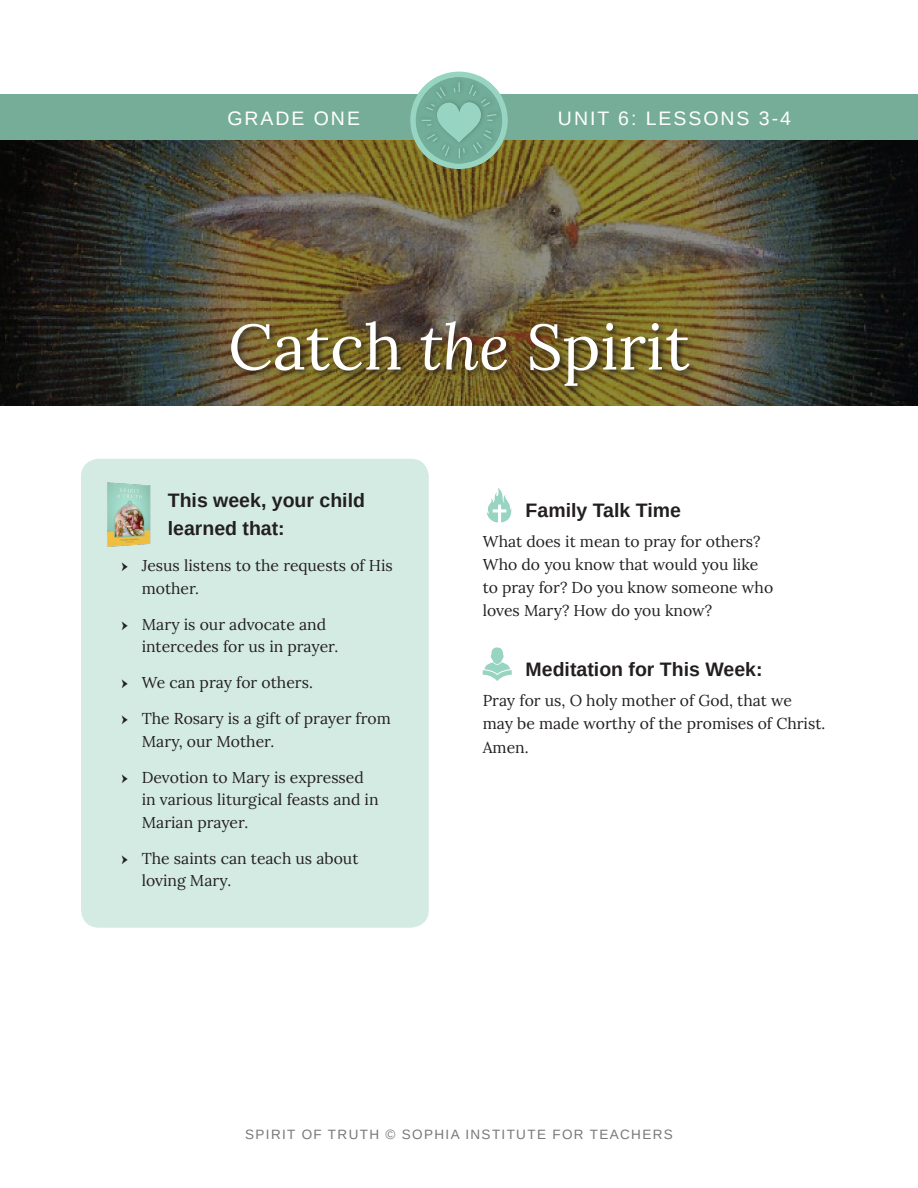
<style>
.page{position:relative;width:918px;height:1188px;background:#fff}
.page>*{position:absolute;margin:0;border:0;box-sizing:border-box;transform-origin:0 0}
.t1{font:63.9px "Lora";color:#fff}
.Subhead{font:700 19.5px/28.5px "Arimo";color:#231f20}
.Lesson_number{font:19.5px "Arimo";letter-spacing:.1em;color:#fff}
.Body_text{font:15.75px/22.5px "Lora";color:#231f20}
.t2{font:13.5px "Arimo";letter-spacing:.1em;color:#76787b}
.s1{font-style:italic}
.s2{font-family:"Minion Pro"}
</style>
<div class="page">
<svg style="left:487px;top:488px;width:25px;height:35px"></svg>
<svg style="left:483px;top:647px;width:29px;height:34px"></svg>
<img style="left:0;top:140px;width:918px;height:266px">
<div style="left:229px;top:319px;width:468px;height:75px;background:#231f20;opacity:.7"></div>
<div style="left:0;top:95px;width:918px;height:45px;background:#75ad99"></div>
<svg style="left:410px;top:72px;width:98px;height:97px"></svg>
<div style="left:81px;top:459px;width:348px;height:469px;background:#d4ebe3;border-radius:18px"></div>
<img style="left:107px;top:482px;width:44px;height:65px">
<p class="Lesson_number" style="left:227px;top:105px;width:134px">GRADE ONE</p>
<p class="Lesson_number" style="left:558px;top:105px;width:235px">UNIT 6: LESSONS 3-4</p>
<p class="t1" style="left:228px;top:298px;width:463px">Catch <span class="s1">the</span> Spirit</p>
<p class="Subhead" style="left:168px;top:486px;width:199px">This week, your child learned that:</p>
<p class="Body_text" style="left:142px;top:553px;width:253px;text-indent:-20px"><span class="s2">ӹ</span> Jesus listens to the requests of His mother.</p>
<p class="Body_text" style="left:142px;top:612px;width:198px;text-indent:-20px"><span class="s2">ӹ</span> Mary is our advocate and intercedes for us in prayer.</p>
<p class="Body_text" style="left:122px;top:670px;width:193px"><span class="s2">ӹ</span> We can pray for others.</p>
<p class="Body_text" style="left:142px;top:706px;width:251px;text-indent:-20px"><span class="s2">ӹ</span> The Rosary is a gift of prayer from<br>Mary, our Mother.</p>
<p class="Body_text" style="left:142px;top:765px;width:238px;text-indent:-20px"><span class="s2">ӹ</span> Devotion to Mary is expressed in various liturgical feasts and in<br>Marian prayer.</p>
<p class="Body_text" style="left:142px;top:846px;width:218px;text-indent:-20px"><span class="s2">ӹ</span> The saints can teach us about loving Mary.</p>
<p class="Subhead" style="left:526px;top:496px;width:157px">Family Talk Time</p>
<p class="Body_text" style="left:483px;top:528px;width:292px;line-height:23.2px">What does it mean to pray for others?<br>Who do you know that would you like to pray for? Do you know someone who loves Mary? How do you know?</p>
<p class="Subhead" style="left:526px;top:655px;width:238px">Meditation for This Week:</p>
<p class="Body_text" style="left:483px;top:688px;width:344px;line-height:23.2px">Pray for us, O holy mother of God, that we may be made worthy of the promises of Christ.<br>Amen.</p>
<p class="t2" style="left:245px;top:1126px;width:429px">SPIRIT OF TRUTH © SOPHIA INSTITUTE FOR TEACHERS</p>
</div>
